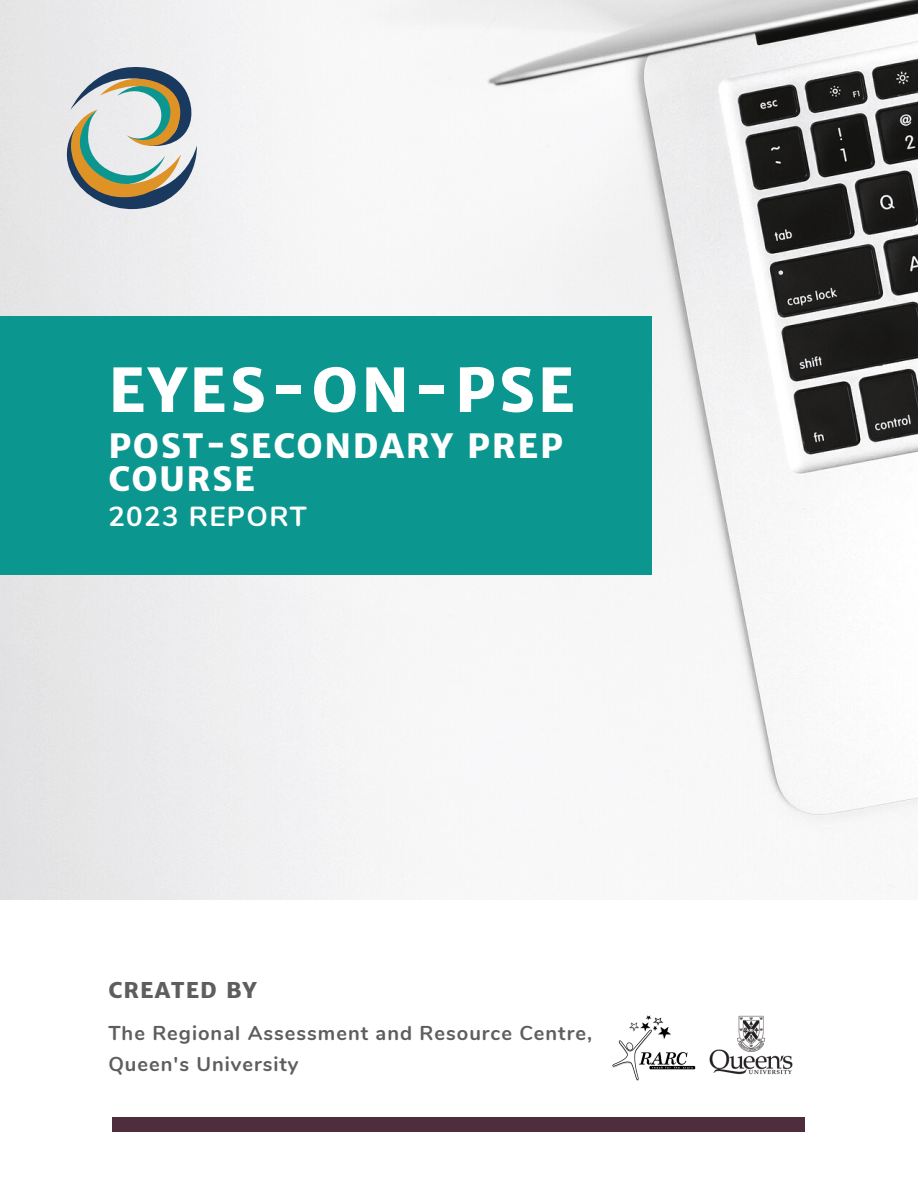
<style>
.page{position:relative;width:918px;height:1188px;background:#fff}
.page>*{position:absolute;margin:0;border:0;box-sizing:border-box;transform-origin:0 0}
.t1{font:800 60px "Merriweather Sans";letter-spacing:.05em;color:#fff}
.t2{font:800 33.6px/33.8px "Merriweather Sans";letter-spacing:.05em;color:#fff}
.t3{font:700 27.6px "Nunito";letter-spacing:.05em;color:#fff}
.t4{font:800 21.75px "Merriweather Sans";letter-spacing:.05em;color:#5e5e5e}
.t5{font:700 19.95px "Nunito";letter-spacing:.05em;color:#5e5e5e}
</style>
<div class="page">
<img style="left:0;top:0;width:918px;height:899px">
<div style="left:0;top:316px;width:652px;height:259px;background:#0c9690"></div>
<div style="left:112px;top:1117px;width:692px;height:15px;background:#4e2d3d"></div>
<svg style="left:66px;top:65px;width:131px;height:145px;background:#b1b6ac"></svg>
<img style="left:612px;top:1015px;width:84px;height:66px">
<img style="left:709px;top:1015px;width:84px;height:60px">
<p class="t1" style="left:108px;top:353px;width:468px">EYES-ON-PSE</p>
<p class="t2" style="left:108px;top:429px;width:456px">POST-SECONDARY PREP<br>COURSE</p>
<p class="t3" style="left:108px;top:498px;width:200px">2023 REPORT</p>
<p class="t4" style="left:108px;top:976px;width:150px">CREATED BY</p>
<p class="t5" style="left:108px;top:1019px;width:485px">The Regional Assessment and Resource Centre,</p>
<p class="t5" style="left:108px;top:1050px;width:192px">Queen's University</p>
</div>
